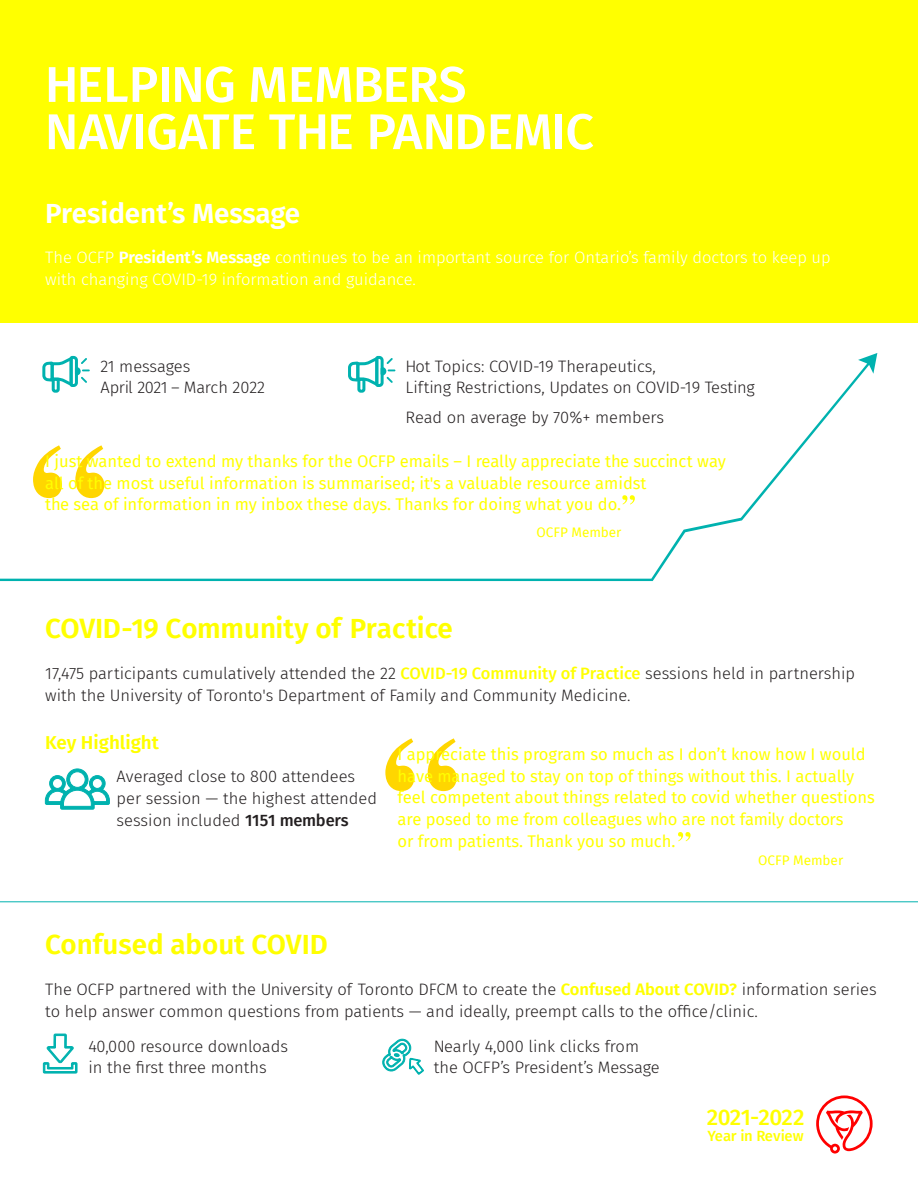
<style>
.page{position:relative;width:918px;height:1188px;background:#fff}
.page>*{position:absolute;margin:0;border:0;box-sizing:border-box;transform-origin:0 0}
.t1{font:500 50.25px/47.2px "Fira Sans";letter-spacing:-.015em;color:#fff}
.t2{font:600 27.75px "Fira Sans";color:#ff0}
.t3{font:600 27.75px "Fira Sans";color:#fff}
.t4{font:500 22.5px "Fira Sans";letter-spacing:-.02em;color:#ff0}
.t5{font:600 18.75px "Fira Sans";color:#ff0}
.t6{font:300 16.5px/21.8px "Fira Sans";color:#231f20}
.t7{font:16.5px/21.8px "Fira Sans";color:#ff0}
.t8{font:300 16.5px/21.8px "Fira Sans";color:#fff}
.t9{font:500 14.85px "Fira Sans";letter-spacing:-.02em;color:#ff0}
.t10{font:13.5px "Fira Sans";color:#ff0}
.s1{font-weight:600}
.s2{font-weight:500;color:#ff0}
.s3{font-weight:500}
.s4{font-weight:600;color:#ff0}
</style>
<div class="page">
<div style="left:0;top:0;width:918px;height:322px;background:#ff0"></div>
<svg style="left:816px;top:1095px;width:57px;height:59px"></svg>
<svg style="left:0;top:353px;width:877px;height:228px"></svg>
<svg style="left:33px;top:445px;width:71px;height:53px"></svg>
<svg style="left:622px;top:495px;width:13px;height:10px"></svg>
<hr style="left:0;top:902px;width:918px;height:1px;background:#00b2af">
<svg style="left:385px;top:738px;width:72px;height:53px"></svg>
<svg style="left:678px;top:832px;width:13px;height:9px"></svg>
<svg style="left:41px;top:354px;width:49px;height:40px"></svg>
<svg style="left:347px;top:354px;width:48px;height:40px"></svg>
<svg style="left:45px;top:769px;width:65px;height:40px"></svg>
<svg style="left:43px;top:1033px;width:35px;height:41px"></svg>
<svg style="left:382px;top:1038px;width:42px;height:37px"></svg>
<h1 class="t1" style="left:45px;top:61px;width:551px">HELPING MEMBERS<br>NAVIGATE THE PANDEMIC</h1>
<h2 class="t3" style="left:45px;top:193px;width:256px">President’s Message</h2>
<p class="t8" style="left:45px;top:246px;width:787px">The OCFP <span class="s1">President’s Message</span> continues to be an important source for Ontario’s family doctors to keep up with changing COVID-19 information and guidance.</p>
<p class="t6" style="left:100px;top:355px;width:166px">21 messages<br>April 2021 – March 2022</p>
<p class="t6" style="left:406px;top:355px;width:351px">Hot Topics: COVID-19 Therapeutics,<br>Lifting Restrictions, Updates on COVID-19 Testing</p>
<p class="t6" style="left:406px;top:406px;width:260px">Read on average by 70%+ members</p>
<p class="t7" style="left:45px;top:450px;width:682px">I just wanted to extend my thanks for the OCFP emails – I really appreciate the succinct way all of the most useful information is summarised; it's a valuable resource amidst<br>the sea of information in my inbox these days. Thanks for doing what you do.</p>
<p class="t10" style="left:537px;top:523px;width:86px">OCFP Member</p>
<h2 class="t2" style="left:45px;top:608px;width:409px">COVID-19 Community of Practice</h2>
<p class="t6" style="left:45px;top:662px;width:811px">17,475 participants cumulatively attended the 22 <span class="s2">COVID-19 Community of Practice</span> sessions held in partnership with the University of Toronto's Department of Family and Community Medicine.</p>
<p class="t5" style="left:45px;top:729px;width:115px">Key Highlight</p>
<p class="t6" style="left:117px;top:766px;width:262px">Averaged close to 800 attendees per session — the highest attended session included <span class="s3">1151 members</span></p>
<p class="t7" style="left:398px;top:743px;width:479px">I appreciate this program so much as I don’t know how I would have managed to stay on top of things without this. I actually feel competent about things related to covid whether questions are posed to me from colleagues who are not family doctors<br>or from patients. Thank you so much.</p>
<p class="t10" style="left:758px;top:851px;width:86px">OCFP Member</p>
<h2 class="t2" style="left:45px;top:924px;width:284px">Confused about COVID</h2>
<p class="t6" style="left:45px;top:978px;width:833px">The OCFP partnered with the University of Toronto DFCM to create the <span class="s4">Confused About COVID?</span> information series to help answer common questions from patients — and ideally, preempt calls to the office/clinic.</p>
<p class="t6" style="left:88px;top:1035px;width:201px">40,000 resource downloads in the first three months</p>
<p class="t6" style="left:434px;top:1035px;width:227px">Nearly 4,000 link clicks from the OCFP’s President’s Message</p>
<h3 class="t4" style="left:707px;top:1101px;width:99px">2021-2022</h3>
<p class="t9" style="left:708px;top:1125px;width:97px">Year in Review</p>
</div>
